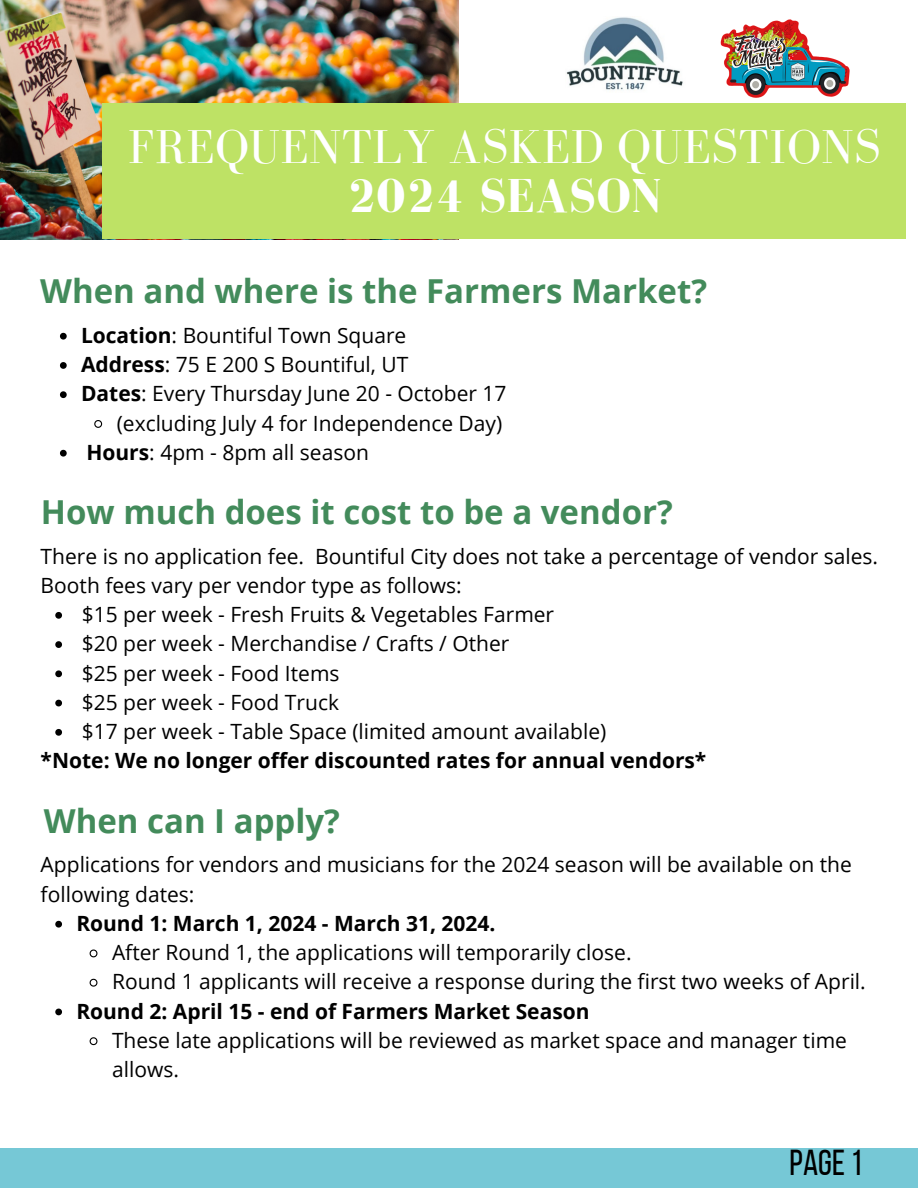
<style>
.page{position:relative;width:918px;height:1188px;background:#fff}
.page>*{position:absolute;margin:0;border:0;box-sizing:border-box;transform-origin:0 0}
.t1{font:48.9px/49.5px "Bodoni FLF";letter-spacing:.01em;color:#fff;text-align:center}
.t2{font:36px "Bebas Neue";color:#000}
.t3{font:700 33px "Open Sans";color:#438b5b}
.t4{font:21px/29.2px "Open Sans";color:#000}
.t5{font:700 21px "Open Sans";color:#000}
.s1{font-weight:700}
</style>
<div class="page">
<img style="left:0;top:0;width:459px;height:240px">
<div style="left:103px;top:104px;width:803px;height:135px;background:#bee265"></div>
<svg style="left:55px;top:612px;width:7px;height:7px"></svg>
<svg style="left:55px;top:641px;width:7px;height:7px"></svg>
<svg style="left:55px;top:670px;width:7px;height:7px"></svg>
<svg style="left:55px;top:700px;width:7px;height:6px"></svg>
<svg style="left:55px;top:729px;width:7px;height:7px"></svg>
<div style="left:0;top:1148px;width:918px;height:39px;background:#76c8d6"></div>
<img style="left:720px;top:19px;width:130px;height:79px">
<img style="left:566px;top:17px;width:117px;height:73px">
<svg style="left:55px;top:921px;width:7px;height:7px"></svg>
<svg style="left:89px;top:949px;width:9px;height:9px"></svg>
<svg style="left:89px;top:978px;width:9px;height:9px"></svg>
<svg style="left:55px;top:1009px;width:7px;height:6px"></svg>
<svg style="left:89px;top:1037px;width:9px;height:9px"></svg>
<svg style="left:60px;top:333px;width:7px;height:7px"></svg>
<svg style="left:60px;top:362px;width:7px;height:7px"></svg>
<svg style="left:60px;top:391px;width:7px;height:7px"></svg>
<svg style="left:94px;top:420px;width:9px;height:8px"></svg>
<svg style="left:60px;top:450px;width:7px;height:7px"></svg>
<p class="t1" style="left:128px;top:122px;width:754px">FREQUENTLY ASKED QUESTIONS<br><span class="s1">2024 SEASON</span></p>
<p class="t3" style="left:40px;top:268px;width:668px">When and where is the Farmers Market?</p>
<p class="t4" style="left:81px;top:320px;width:327px"><span class="s1">Location</span>: Bountiful Town Square</p>
<p class="t4" style="left:81px;top:349px;width:329px"><span class="s1">Address</span>: 75 E 200 S Bountiful, UT</p>
<p class="t4" style="left:81px;top:379px;width:427px"><span class="s1">Dates</span>: Every Thursday June 20 - October 17</p>
<p class="t4" style="left:117px;top:408px;width:387px">(excluding July 4 for Independence Day)</p>
<p class="t4" style="left:86px;top:437px;width:284px"><span class="s1">Hours</span>: 4pm - 8pm all season</p>
<h2 class="t3" style="left:41px;top:489px;width:633px">How much does it cost to be a vendor?</h2>
<p class="t4" style="left:41px;top:541px;width:839px">There is no application fee. Bountiful City does not take a percentage of vendor sales.<br>Booth fees vary per vendor type as follows:</p>
<p class="t4" style="left:82px;top:599px;width:474px">$15 per week - Fresh Fruits &amp; Vegetables Farmer</p>
<h1 class="t4" style="left:82px;top:629px;width:429px">$20 per week - Merchandise / Crafts / Other</h1>
<h2 class="t4" style="left:82px;top:658px;width:259px">$25 per week - Food Items</h2>
<p class="t4" style="left:82px;top:687px;width:259px">$25 per week - Food Truck</p>
<p class="t4" style="left:82px;top:716px;width:526px">$17 per week - Table Space (limited amount available)</p>
<p class="t5" style="left:41px;top:746px;width:667px">*Note: We no longer offer discounted rates for annual vendors*</p>
<p class="t3" style="left:44px;top:798px;width:298px">When can I apply?</p>
<p class="t4" style="left:41px;top:850px;width:813px">Applications for vendors and musicians for the 2024 season will be available on the following dates:</p>
<p class="t5" style="left:76px;top:909px;width:421px">Round 1: March 1, 2024 - March 31, 2024.</p>
<p class="t4" style="left:112px;top:937px;width:521px">After Round 1, the applications will temporarily close.</p>
<p class="t4" style="left:112px;top:967px;width:755px">Round 1 applicants will receive a response during the first two weeks of April.</p>
<h4 class="t5" style="left:76px;top:996px;width:515px">Round 2: April 15 - end of Farmers Market Season</h4>
<h2 class="t4" style="left:112px;top:1025px;width:736px">These late applications will be reviewed as market space and manager time allows.</h2>
<p class="t2" style="left:790px;top:1148px;width:75px">Page1</p>
</div>
